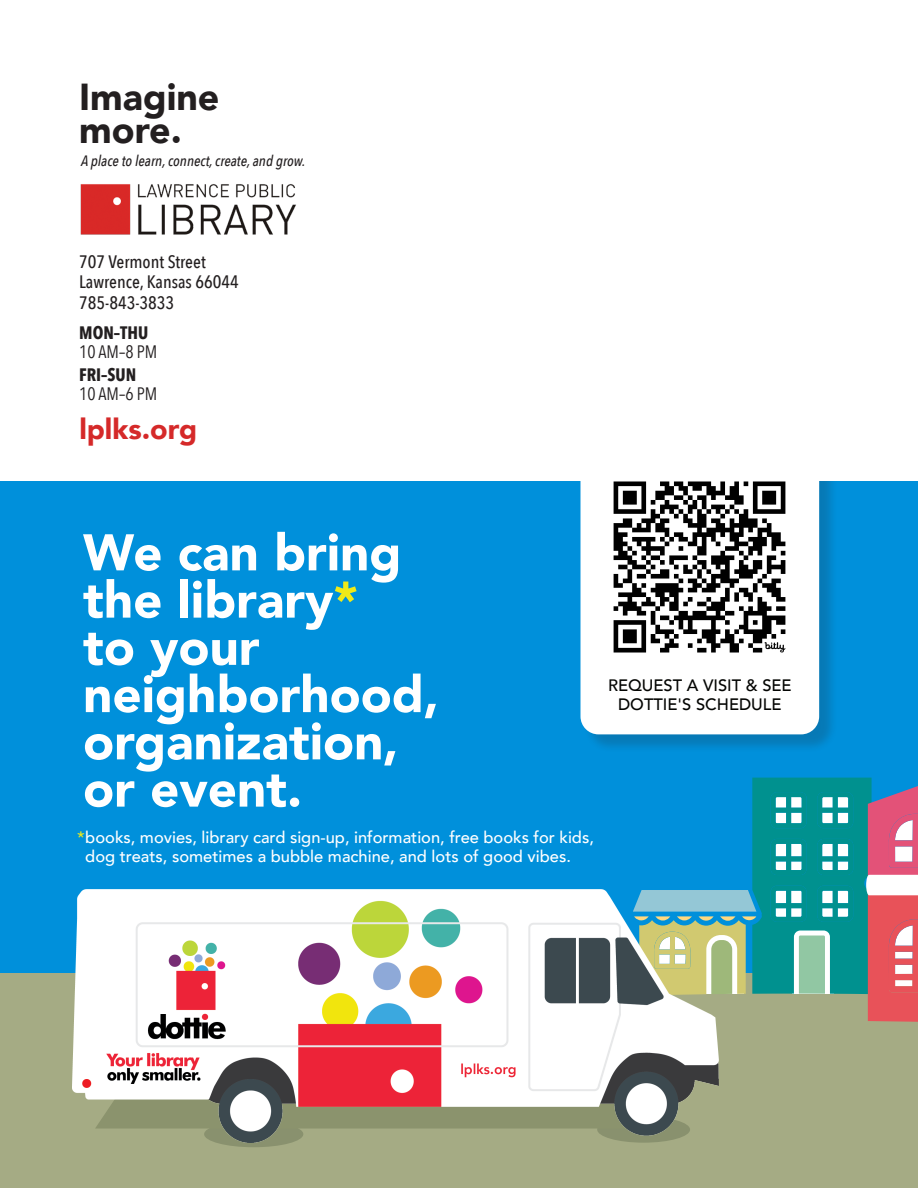
<style>
.page{position:relative;width:918px;height:1188px;background:#fff}
.page>*{position:absolute;margin:0;border:0;box-sizing:border-box;transform-origin:0 0}
.t1{font:900 51px "Avenir";color:#fff}
.t2{font:900 37.5px "Avenir";color:#231f20}
.t3{font:900 28.5px "Avenir";color:#d52929}
.t4{font:500 18px "Avenir Next Condensed";color:#231f20}
.t5{font:18px "Avenir Next Condensed";color:#231f20}
.t6{font:700 18px "Avenir Next Condensed";color:#231f20}
.t7{font:500 16.5px "Avenir";color:#fff}
.t8{font:500 16.5px/19.5px "Avenir";color:#040503;text-align:center}
.t9{font:italic 500 15px "Avenir Next Condensed";color:#231f20}
.s1{color:#f0ea18}
</style>
<div class="page">
<div style="left:0;top:482px;width:918px;height:529px;background:#0090db"></div>
<img style="left:80px;top:184px;width:216px;height:51px">
<div style="left:0;top:973px;width:918px;height:215px;background:#a5ab84"></div>
<svg style="left:718px;top:777px;width:200px;height:245px"></svg>
<div style="left:583px;top:452px;width:255px;height:301px;background:#231f20;opacity:.2"></div>
<div style="left:580px;top:450px;width:239px;height:284px;background:#fff;border-radius:18px"></div>
<img style="left:613px;top:481px;width:173px;height:172px">
<div style="left:204px;top:1121px;width:99px;height:26px;background:#89916e;border-radius:50%"></div>
<img style="left:72px;top:889px;width:646px;height:254px">
<div style="left:518px;top:429px;width:327px;height:52px;background:#fff"></div>
<p class="t2" style="left:79px;top:64px;width:142px">Imagine</p>
<p class="t2" style="left:79px;top:97px;width:104px">more.</p>
<p class="t9" style="left:81px;top:152px;width:226px">A place to learn, connect, create, and grow.</p>
<p class="t4" style="left:79px;top:251px;width:128px">707 Vermont Street</p>
<p class="t4" style="left:79px;top:270px;width:161px">Lawrence, Kansas 66044</p>
<p class="t4" style="left:79px;top:291px;width:97px">785-843-3833</p>
<p class="t6" style="left:79px;top:321px;width:70px">MON–THU</p>
<p class="t5" style="left:79px;top:336px;width:80px">10 AM–8 PM</p>
<p class="t6" style="left:79px;top:363px;width:59px">FRI–SUN</p>
<p class="t5" style="left:79px;top:378px;width:80px">10 AM–6 PM</p>
<p class="t3" style="left:79px;top:405px;width:119px">lplks.org</p>
<p class="t1" style="left:83px;top:509px;width:320px">We can bring</p>
<p class="t1" style="left:83px;top:556px;width:276px">the library<span class="s1">*</span></p>
<p class="t1" style="left:83px;top:603px;width:178px">to your</p>
<p class="t1" style="left:83px;top:651px;width:357px">neighborhood,</p>
<p class="t1" style="left:83px;top:698px;width:317px">organization,</p>
<p class="t1" style="left:83px;top:745px;width:220px">or event.</p>
<p class="t7" style="left:77px;top:823px;width:518px"><span class="s1">*</span>books, movies, library card sign-up, information, free books for kids,</p>
<p class="t7" style="left:85px;top:842px;width:487px">dog treats, sometimes a bubble machine, and lots of good vibes.</p>
<p class="t8" style="left:608px;top:674px;width:185px">REQUEST A VISIT &amp; SEE<br>DOTTIE'S SCHEDULE</p>
</div>
